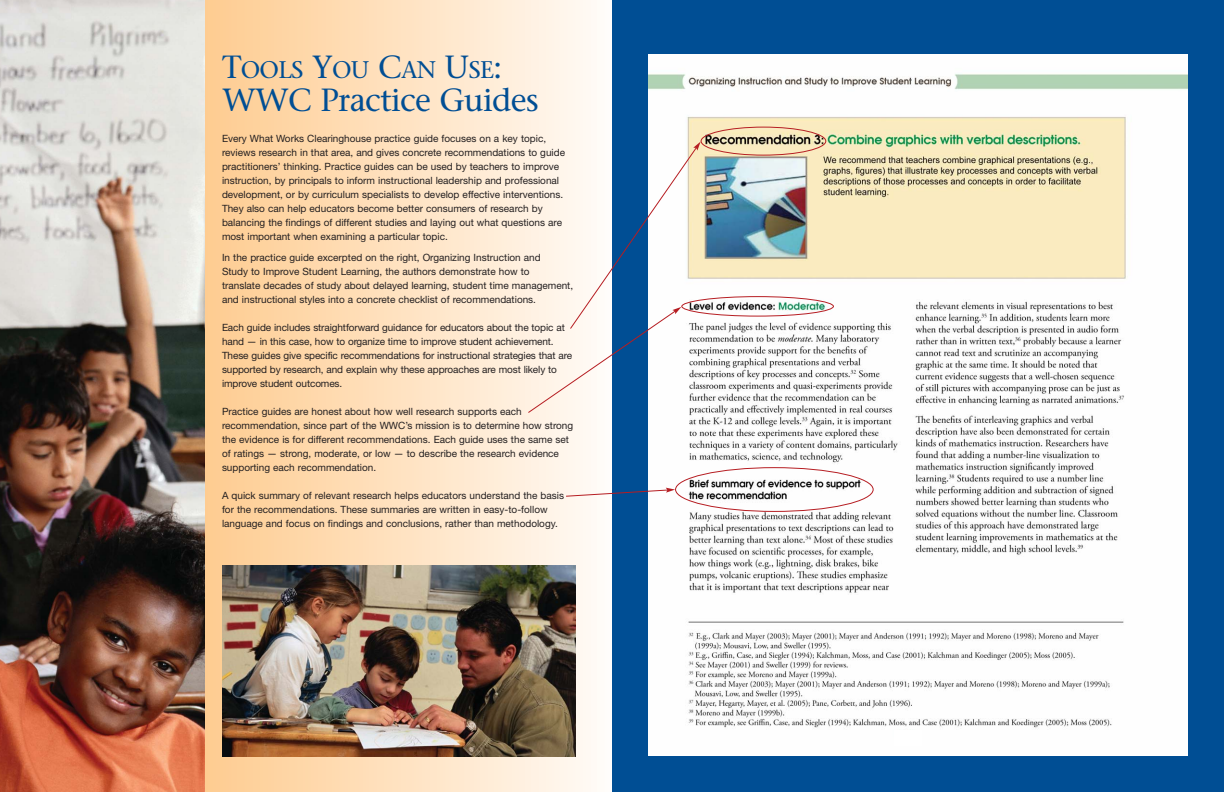
<style>
.page{position:relative;width:1224px;height:792px;background:#fff}
.page>*{position:absolute;margin:0;border:0;box-sizing:border-box;transform-origin:0 0}
.t1{font:32px "Stone Serif";letter-spacing:-.025em;color:#004e94}
.t2{font:24px "Stone Serif";letter-spacing:-.03em;color:#004e94}
.t3{font:10px/14px "Helvetica Neue";color:#231f20}
.s1{font-size:32px}
</style>
<div class="page">
<div style="left:612px;top:0;width:612px;height:792px;background:#004e94"></div>
<div style="left:204px;top:0;width:408px;height:792px;background:linear-gradient(to right,#fecb8f,#fffbf7)"></div>
<img style="left:648px;top:54px;width:540px;height:701px">
<svg style="left:527px;top:127px;width:307px;height:287px"></svg>
<svg style="left:565px;top:467px;width:309px;height:45px"></svg>
<img style="left:222px;top:565px;width:354px;height:191px">
<img style="left:0;top:0;width:205px;height:792px">
<div style="left:894px;top:730px;width:28px;height:16px;background:#fff"></div>
<h2 class="t2" style="left:222px;top:60px;width:282px"><span class="s1">T</span>OOLS <span class="s1">Y</span>OU <span class="s1">C</span>AN <span class="s1">U</span>SE<span class="s1">:</span></h2>
<h1 class="t1" style="left:222px;top:88px;width:318px">WWC Practice Guides</h1>
<p class="t3" style="left:222px;top:133px;width:345px">Every What Works Clearinghouse practice guide focuses on a key topic, reviews research in that area, and gives concrete recommendations to guide practitioners’ thinking. Practice guides can be used by teachers to improve instruction, by principals to inform instructional leadership and professional development, or by curriculum specialists to develop effective interventions.<br>They also can help educators become better consumers of research by balancing the findings of different studies and laying out what questions are most important when examining a particular topic.</p>
<p class="t3" style="left:222px;top:252px;width:353px">In the practice guide excerpted on the right, Organizing Instruction and<br>Study to Improve Student Learning, the authors demonstrate how to<br>translate decades of study about delayed learning, student time management, and instructional styles into a concrete checklist of recommendations.</p>
<p class="t3" style="left:222px;top:322px;width:352px">Each guide includes straightforward guidance for educators about the topic at hand — in this case, how to organize time to improve student achievement.<br>These guides give specific recommendations for instructional strategies that are supported by research, and explain why these approaches are most likely to improve student outcomes.</p>
<p class="t3" style="left:222px;top:405px;width:353px">Practice guides are honest about how well research supports each recommendation, since part of the WWC’s mission is to determine how strong the evidence is for different recommendations. Each guide uses the same set of ratings — strong, moderate, or low — to describe the research evidence supporting each recommendation.</p>
<p class="t3" style="left:222px;top:489px;width:344px">A quick summary of relevant research helps educators understand the basis for the recommendations. These summaries are written in easy-to-follow language and focus on findings and conclusions, rather than methodology.</p>
</div>
